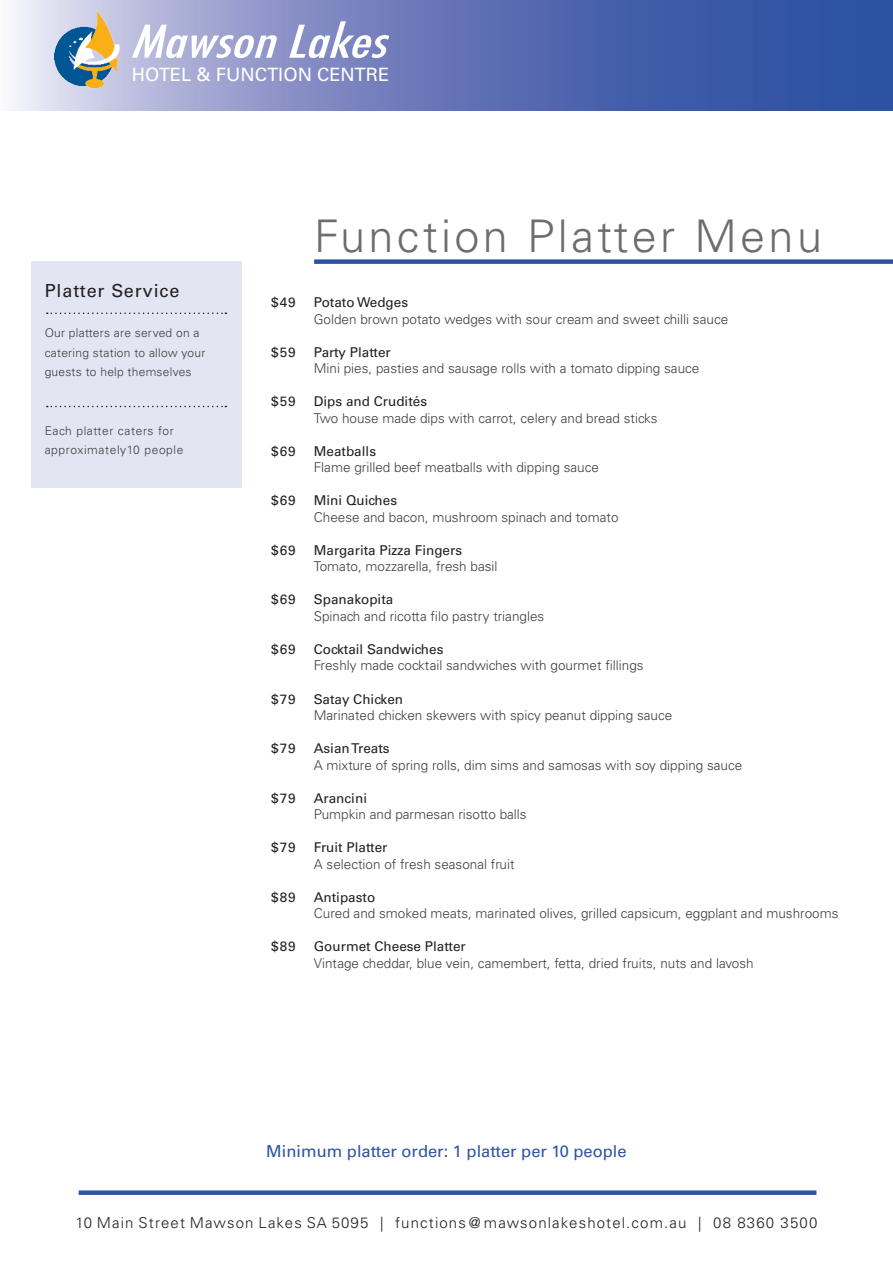
<style>
.page{position:relative;width:893px;height:1263px;background:#fff}
.page>*{position:absolute;margin:0;border:0;box-sizing:border-box;transform-origin:0 0}
.t1{font:300 45px "Univers LT Std";letter-spacing:.075em;color:#6c6d70}
.t2{font:18.45px "Univers LT Std";color:#fff}
.body{font:18px "Univers LT Std";letter-spacing:.05em;color:#231f20}
.Body{font:16.5px "Univers LT Std";color:#2c53a2}
.t3{font:300 15px "Univers";letter-spacing:.075em;color:#231f20}
.Univers{font:300 13.5px "Univers LT Std";color:#3e3e3f}
.Univers-2{font:13.5px "Univers LT Std";color:#231f20}
.body-2{font:300 12px/19.5px "Univers LT Std";letter-spacing:.02em;color:#3e3e3f}
.body-3{font:300 12px/19.5px "Univers LT Std";letter-spacing:.05em;color:#3e3e3f}
</style>
<div class="page">
<div style="left:314px;top:259px;width:579px;height:5px;background:#2c53a2"></div>
<div style="left:79px;top:1190px;width:737px;height:5px;background:#2c53a2"></div>
<svg style="left:15px;top:0;width:878px;height:110px;background:#6377b7"></svg>
<svg style="left:132px;top:21px;width:257px;height:37px"></svg>
<img style="left:47px;top:2px;width:75px;height:98px">
<div style="left:31px;top:261px;width:211px;height:227px;background:#e3e5f2"></div>
<svg style="left:47px;top:312px;width:179px;height:2px"></svg>
<svg style="left:47px;top:406px;width:179px;height:1px"></svg>
<p class="t2" style="left:132px;top:64px;width:259px">HOTEL &amp; FUNCTION CENTRE</p>
<p class="body" style="left:45px;top:279px;width:136px">Platter Service</p>
<p class="body-2" style="left:45px;top:323px;width:162px">Our platters are served on a catering station to allow your guests to help themselves</p>
<p class="body-3" style="left:45px;top:421px;width:140px">Each platter caters for approximately10 people</p>
<p class="Univers-2" style="left:271px;top:295px;width:26px">$49</p>
<p class="Univers-2" style="left:271px;top:344px;width:26px">$59</p>
<p class="Univers-2" style="left:271px;top:394px;width:26px">$59</p>
<p class="Univers-2" style="left:271px;top:443px;width:26px">$69</p>
<p class="Univers-2" style="left:271px;top:493px;width:26px">$69</p>
<p class="Univers-2" style="left:271px;top:542px;width:26px">$69</p>
<p class="Univers-2" style="left:271px;top:592px;width:26px">$69</p>
<p class="Univers-2" style="left:271px;top:641px;width:26px">$69</p>
<p class="Univers-2" style="left:271px;top:691px;width:26px">$79</p>
<p class="Univers-2" style="left:271px;top:740px;width:26px">$79</p>
<p class="Univers-2" style="left:271px;top:790px;width:26px">$79</p>
<p class="Univers-2" style="left:271px;top:839px;width:26px">$79</p>
<p class="Univers-2" style="left:271px;top:889px;width:26px">$89</p>
<p class="Univers-2" style="left:271px;top:938px;width:26px">$89</p>
<p class="t1" style="left:314px;top:209px;width:509px">Function Platter Menu</p>
<p class="Univers-2" style="left:314px;top:295px;width:96px">Potato Wedges</p>
<p class="Univers" style="left:314px;top:311px;width:416px">Golden brown potato wedges with sour cream and sweet chilli sauce</p>
<p class="Univers-2" style="left:314px;top:344px;width:78px">Party Platter</p>
<p class="Univers" style="left:314px;top:360px;width:387px">Mini pies, pasties and sausage rolls with a tomato dipping sauce</p>
<p class="Univers-2" style="left:314px;top:394px;width:115px">Dips and Crudités</p>
<p class="Univers" style="left:314px;top:410px;width:345px">Two house made dips with carrot, celery and bread sticks</p>
<p class="Univers-2" style="left:314px;top:443px;width:64px">Meatballs</p>
<p class="Univers" style="left:314px;top:459px;width:287px">Flame grilled beef meatballs with dipping sauce</p>
<p class="Univers-2" style="left:314px;top:493px;width:85px">Mini Quiches</p>
<p class="Univers" style="left:314px;top:509px;width:306px">Cheese and bacon, mushroom spinach and tomato</p>
<p class="Univers-2" style="left:314px;top:542px;width:150px">Margarita Pizza Fingers</p>
<p class="Univers" style="left:314px;top:558px;width:185px">Tomato, mozzarella, fresh basil</p>
<p class="Univers-2" style="left:314px;top:592px;width:81px">Spanakopita</p>
<p class="Univers" style="left:314px;top:608px;width:232px">Spinach and ricotta filo pastry triangles</p>
<p class="Univers-2" style="left:314px;top:641px;width:131px">Cocktail Sandwiches</p>
<p class="Univers" style="left:314px;top:657px;width:331px">Freshly made cocktail sandwiches with gourmet fillings</p>
<p class="Univers-2" style="left:314px;top:691px;width:91px">Satay Chicken</p>
<p class="Univers" style="left:314px;top:707px;width:360px">Marinated chicken skewers with spicy peanut dipping sauce</p>
<p class="Univers-2" style="left:314px;top:740px;width:77px">Asian Treats</p>
<p class="Univers" style="left:314px;top:756px;width:430px">A mixture of spring rolls, dim sims and samosas with soy dipping sauce</p>
<p class="Univers-2" style="left:314px;top:790px;width:55px">Arancini</p>
<p class="Univers" style="left:314px;top:806px;width:214px">Pumpkin and parmesan risotto balls</p>
<p class="Univers-2" style="left:314px;top:839px;width:75px">Fruit Platter</p>
<p class="Univers" style="left:314px;top:855px;width:202px">A selection of fresh seasonal fruit</p>
<p class="Univers-2" style="left:314px;top:889px;width:63px">Antipasto</p>
<p class="Univers" style="left:314px;top:905px;width:526px">Cured and smoked meats, marinated olives, grilled capsicum, eggplant and mushrooms</p>
<p class="Univers-2" style="left:314px;top:938px;width:153px">Gourmet Cheese Platter</p>
<p class="Univers" style="left:314px;top:954px;width:441px">Vintage cheddar, blue vein, camembert, fetta, dried fruits, nuts and lavosh</p>
<p class="Body" style="left:266px;top:1141px;width:362px">Minimum platter order: 1 platter per 10 people</p>
<p class="t3" style="left:75px;top:1214px;width:744px">10 Main Street Mawson Lakes SA 5095 | functions @ mawsonlakeshotel.com.au | 08 8360 3500</p>
</div>
